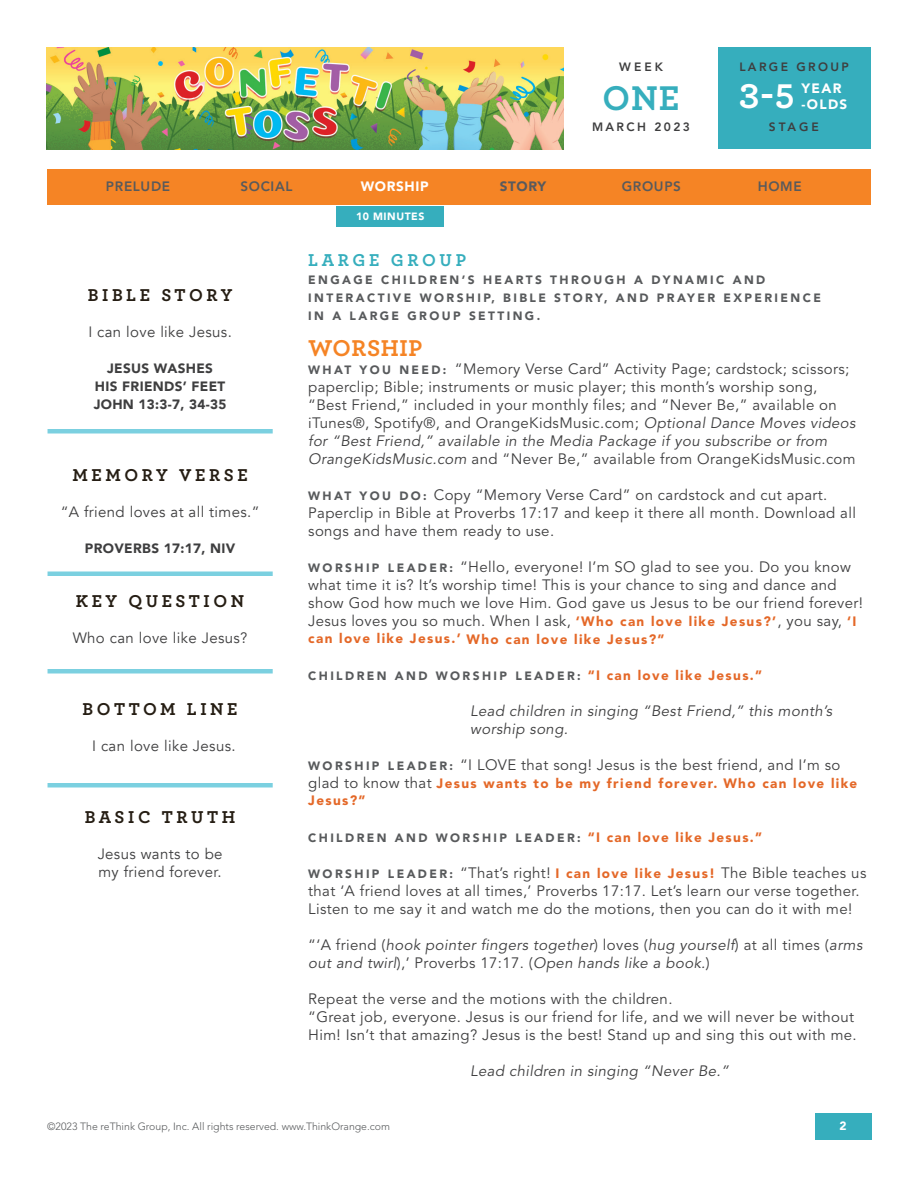
<style>
.page{position:relative;width:918px;height:1188px;background:#fff}
.page>*{position:absolute;margin:0;border:0;box-sizing:border-box;transform-origin:0 0}
.t1{font:700 36px "Archer Pro";color:#36aebd}
.t2{font:700 36px "Archer Pro";color:#fff}
.t3{font:700 24px "Archer Pro";letter-spacing:.025em;color:#f58425}
.t4{font:700 18px "Archer Pro";letter-spacing:.2em;color:#251d13}
.t5{font:700 18px "Archer Pro";letter-spacing:.2em;color:#36aebd}
.t6{font:15px/18px "Avenir LT Std";letter-spacing:.025em;color:#3e3e3f}
.t7{font:italic 15px/18px "Avenir LT Std";letter-spacing:.025em;color:#3e3e3f}
.t8{font:15px/18px "Avenir";letter-spacing:.025em;color:#3e3e3f}
.t9{font:900 13.5px/18px "Avenir LT Std";letter-spacing:.1em;color:#e46828}
.t10{font:900 13.5px/18px "Avenir";letter-spacing:.025em;color:#3e3e3f;text-align:center}
.t11{font:800 13.5px "Avenir LT Std";letter-spacing:.05em;color:#585a5c}
.t12{font:900 13.5px/16.2px "Avenir LT Std";letter-spacing:.1em;color:#fff}
.t13{font:900 13.5px "Avenir LT Std";letter-spacing:.05em;color:#fff}
.t14{font:900 13.5px "Avenir LT Std";letter-spacing:.05em;color:#595a5d}
.t15{font:900 12px/18px "Avenir LT Std";letter-spacing:.2em;color:#585a5c}
.t16{font:800 12px "Avenir LT Std";letter-spacing:.2em;color:#3e3e3f}
.t17{font:900 12px "Avenir LT Std";color:#fff}
.t18{font:300 10.5px "Avenir LT Std";color:#585a5c}
.t19{font:900 10.5px "Avenir LT Std";letter-spacing:.05em;color:#fff}
.s1{font-weight:900;font-size:12px;color:#585a5c}
.s2{font-style:italic}
.s3{font-weight:900;font-size:13.5px;color:#e46828}
.s4{font-size:13.5px;color:#e46828}
.s5{font-weight:400;font-size:15px;color:#3e3e3f}
.s6{font-style:normal}
</style>
<div class="page">
<img style="left:46px;top:47px;width:518px;height:102px">
<div style="left:717px;top:47px;width:154px;height:102px;background:#36aebd"></div>
<div style="left:48px;top:429px;width:225px;height:5px;background:#7bd0e0"></div>
<hr style="left:48px;top:572px;width:225px;height:4px;background:#7bd0e0">
<div style="left:48px;top:669px;width:225px;height:5px;background:#7bd0e0"></div>
<div style="left:48px;top:783px;width:225px;height:5px;background:#7bd0e0"></div>
<div style="left:815px;top:1113px;width:57px;height:27px;background:#36aebd"></div>
<div style="left:336px;top:206px;width:108px;height:20px;background:#36aebd"></div>
<div style="left:47px;top:170px;width:824px;height:36px;background:#f58425"></div>
<p class="t16" style="left:619px;top:59px;width:45px">WEEK</p>
<h1 class="t1" style="left:603px;top:69px;width:78px">ONE</h1>
<p class="t16" style="left:592px;top:120px;width:100px">MARCH 2023</p>
<p class="t16" style="left:739px;top:59px;width:111px">LARGE GROUP</p>
<h1 class="t2" style="left:739px;top:68px;width:57px">3-5</h1>
<p class="t12" style="left:802px;top:80px;width:47px">YEAR -OLDS</p>
<p class="t16" style="left:769px;top:120px;width:52px">STAGE</p>
<p class="t11" style="left:106px;top:178px;width:66px">PRELUDE</p>
<p class="t11" style="left:240px;top:178px;width:54px">SOCIAL</p>
<p class="t13" style="left:361px;top:178px;width:70px">WORSHIP</p>
<p class="t14" style="left:500px;top:178px;width:48px">STORY</p>
<p class="t11" style="left:622px;top:178px;width:61px">GROUPS</p>
<p class="t11" style="left:758px;top:178px;width:46px">HOME</p>
<p class="t4" style="left:88px;top:281px;width:146px">BIBLE STORY</p>
<p class="t8" style="left:88px;top:324px;width:145px">I can love like Jesus.</p>
<p class="t10" style="left:94px;top:359px;width:134px">JESUS WASHES<br>HIS FRIENDS’ FEET<br>JOHN 13:3-7, 34-35</p>
<p class="t4" style="left:72px;top:461px;width:177px">MEMORY VERSE</p>
<p class="t8" style="left:61px;top:504px;width:200px">“A friend loves at all times.”</p>
<p class="t10" style="left:85px;top:539px;width:152px">PROVERBS 17:17, NIV</p>
<p class="t4" style="left:76px;top:587px;width:170px">KEY QUESTION</p>
<p class="t8" style="left:73px;top:630px;width:176px">Who can love like Jesus?</p>
<p class="t4" style="left:83px;top:695px;width:156px">BOTTOM LINE</p>
<p class="t8" style="left:92px;top:738px;width:145px">I can love like Jesus.</p>
<p class="t4" style="left:85px;top:803px;width:152px">BASIC TRUTH</p>
<p class="t8" style="left:98px;top:846px;width:126px">Jesus wants to be my friend forever.</p>
<p class="t19" style="left:356px;top:210px;width:70px">10 MINUTES</p>
<p class="t5" style="left:308px;top:245px;width:159px">LARGE GROUP</p>
<p class="t15" style="left:308px;top:270px;width:514px">ENGAGE CHILDREN’S HEARTS THROUGH A DYNAMIC AND<br>INTERACTIVE WORSHIP, BIBLE STORY, AND PRAYER EXPERIENCE<br>IN A LARGE GROUP SETTING.</p>
<h2 class="t3" style="left:308px;top:329px;width:116px">WORSHIP</h2>
<p class="t6" style="left:308px;top:360px;width:549px"><span class="s1">W H AT Y O U N E E D :</span> “Memory Verse Card” Activity Page; cardstock; scissors; paperclip; Bible; instruments or music player; this month’s worship song, “Best Friend,” included in your monthly files; and “Never Be,” available on iTunes®, Spotify®, and OrangeKidsMusic.com; <span class="s2">Optional Dance Moves videos for “Best Friend,” available in the Media Package if you subscribe or from OrangeKidsMusic.com</span> and “Never Be,” available from OrangeKidsMusic.com</p>
<p class="t6" style="left:308px;top:486px;width:549px"><span class="s1">W H AT Y O U D O :</span> Copy “Memory Verse Card” on cardstock and cut apart.<br>Paperclip in Bible at Proverbs 17:17 and keep it there all month. Download all songs and have them ready to use.</p>
<p class="t6" style="left:308px;top:558px;width:556px"><span class="s1">W O R S H I P L E A D E R :</span> “Hello, everyone! I’m SO glad to see you. Do you know what time it is? It’s worship time! This is your chance to sing and dance and show God how much we love Him. God gave us Jesus to be our friend forever!<br>Jesus loves you so much. When I ask, <span class="s3">‘Who can love like Jesus?’</span>, you say, <span class="s3">‘I</span></p>
<p class="t9" style="left:308px;top:630px;width:358px">can love like Jesus.’ Who can love like Jesus?”</p>
<p class="t15" style="left:308px;top:666px;width:456px">CHILDREN AND WORSHIP LEADER: <span class="s4">“I can love like Jesus.”</span></p>
<p class="t7" style="left:470px;top:702px;width:363px">Lead children in singing “Best Friend,” this month’s worship song.</p>
<p class="t6" style="left:308px;top:756px;width:534px"><span class="s1">W O R S H I P L E A D E R :</span> “I LOVE that song! Jesus is the best friend, and I’m so</p>
<p class="t9" style="left:308px;top:774px;width:551px"><span class="s5">glad to know that</span> Jesus wants to be my friend forever. Who can love like<br>Jesus?”</p>
<p class="t15" style="left:308px;top:828px;width:456px">CHILDREN AND WORSHIP LEADER: <span class="s4">“I can love like Jesus.”</span></p>
<p class="t6" style="left:308px;top:864px;width:560px"><span class="s1">WORSHIP LEADER:</span> “That’s right! <span class="s3">I can love like Jesus!</span> The Bible teaches us that ‘A friend loves at all times,’ Proverbs 17:17. Let’s learn our verse together.<br>Listen to me say it and watch me do the motions, then you can do it with me!</p>
<p class="t7" style="left:308px;top:936px;width:556px"><span class="s6">“‘A friend (</span>hook pointer fingers together<span class="s6">) loves (</span>hug yourself<span class="s6">) at all times (</span>arms out and twirl<span class="s6">),’ Proverbs 17:17. (</span>Open hands like a book.<span class="s6">)</span></p>
<p class="t6" style="left:308px;top:990px;width:550px">Repeat the verse and the motions with the children.<br>“Great job, everyone. Jesus is our friend for life, and we will never be without<br>Him! Isn’t that amazing? Jesus is the best! Stand up and sing this out with me.</p>
<p class="t7" style="left:470px;top:1062px;width:260px">Lead children in singing “Never Be.”</p>
<p class="t18" style="left:47px;top:1120px;width:344px">©2023 The reThink Group, Inc. All rights reserved. www.ThinkOrange.com</p>
<p class="t17" style="left:840px;top:1118px;width:9px">2</p>
</div>
